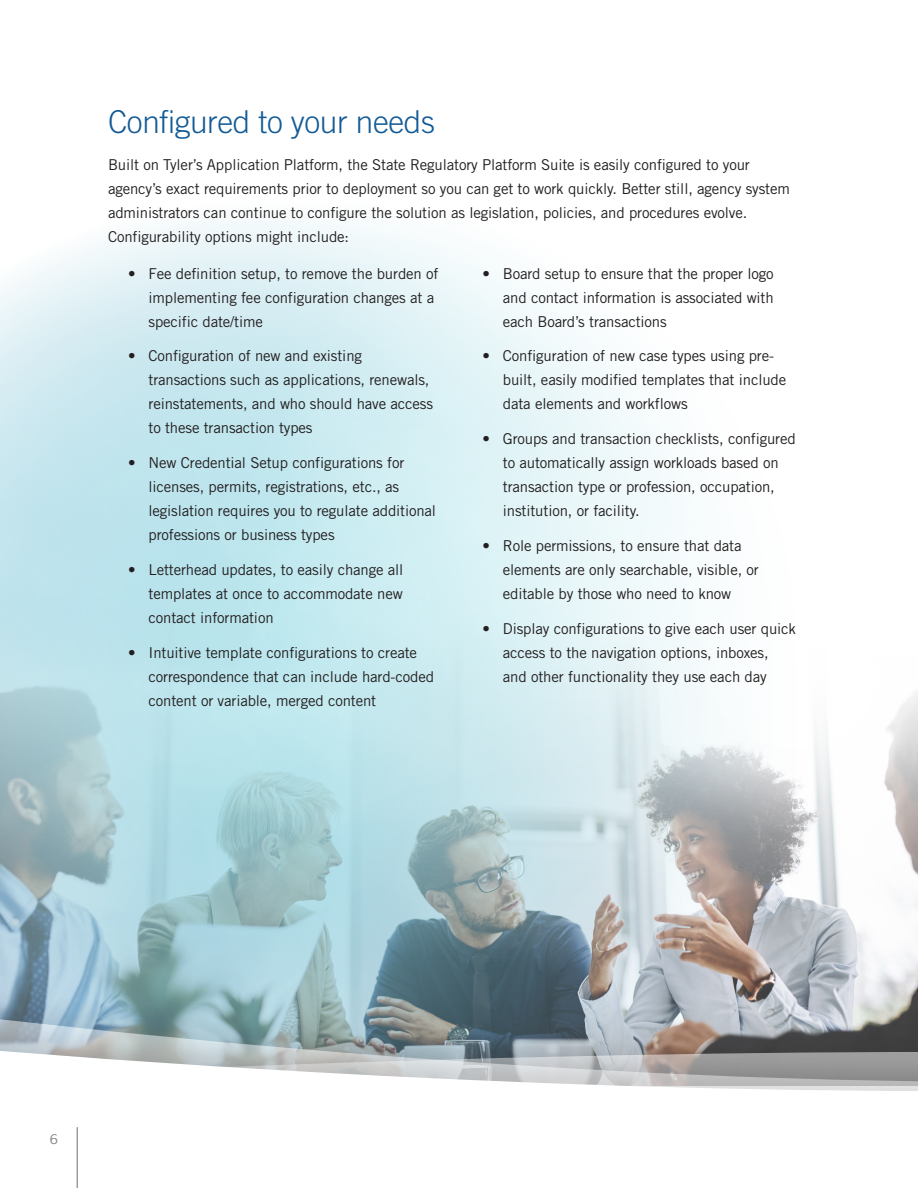
<style>
.page{position:relative;width:918px;height:1188px;background:#fff}
.page>*{position:absolute;margin:0;border:0;box-sizing:border-box;transform-origin:0 0}
.Blue_headline_thin{font:300 31.5px "Trade Gothic";letter-spacing:-.01em;color:#125a96}
.Body{font:15px/24px "Trade Gothic";letter-spacing:-.01em;color:#231f20}
.t1{font:300 13.5px "Trade Gothic";color:#939598}
</style>
<div class="page">
<img style="left:824px;top:692px;width:94px;height:291px">
<img style="left:0;top:221px;width:824px;height:762px">
<div style="left:0;top:983px;width:918px;height:205px;background:#231f20;opacity:.15"></div>
<div style="left:0;top:1015px;width:918px;height:173px;background:#231f20;opacity:.15"></div>
<svg style="left:0;top:1049px;width:918px;height:139px"></svg>
<hr style="left:77px;top:1127px;width:1px;height:61px;background:#939598">
<p class="Blue_headline_thin" style="left:108px;top:103px;width:329px">Configured to your needs</p>
<p class="Body" style="left:108px;top:153px;width:683px">Built on Tyler’s Application Platform, the State Regulatory Platform Suite is easily configured to your agency’s exact requirements prior to deployment so you can get to work quickly. Better still, agency system administrators can continue to configure the solution as legislation, policies, and procedures evolve.<br>Configurability options might include:</p>
<p class="Body" style="left:148px;top:261px;width:292px;text-indent:-20px">• Fee definition setup, to remove the burden of implementing fee configuration changes at a specific date/time</p>
<p class="Body" style="left:148px;top:344px;width:286px;text-indent:-20px">• Configuration of new and existing transactions such as applications, renewals, reinstatements, and who should have access to these transaction types</p>
<p class="Body" style="left:148px;top:451px;width:289px;text-indent:-20px">• New Credential Setup configurations for licenses, permits, registrations, etc., as legislation requires you to regulate additional professions or business types</p>
<p class="Body" style="left:148px;top:557px;width:256px;text-align:justify;text-indent:-20px">• Letterhead updates, to easily change all templates at once to accommodate new contact information</p>
<p class="Body" style="left:148px;top:640px;width:287px;text-indent:-20px">• Intuitive template configurations to create correspondence that can include hard-coded content or variable, merged content</p>
<p class="Body" style="left:503px;top:261px;width:272px;text-align:justify;text-indent:-20px">• Board setup to ensure that the proper logo and contact information is associated with each Board’s transactions</p>
<p class="Body" style="left:503px;top:344px;width:285px;text-indent:-20px">• Configuration of new case types using pre&shy;built, easily modified templates that include data elements and workflows</p>
<p class="Body" style="left:503px;top:427px;width:294px;text-indent:-20px">• Groups and transaction checklists, configured to automatically assign workloads based on transaction type or profession, occupation, institution, or facility.</p>
<p class="Body" style="left:503px;top:533px;width:258px;text-indent:-20px">• Role permissions, to ensure that data elements are only searchable, visible, or editable by those who need to know</p>
<p class="Body" style="left:503px;top:616px;width:295px;text-indent:-20px">• Display configurations to give each user quick access to the navigation options, inboxes, and other functionality they use each day</p>
<p class="t1" style="left:50px;top:1131px;width:9px">6</p>
</div>
